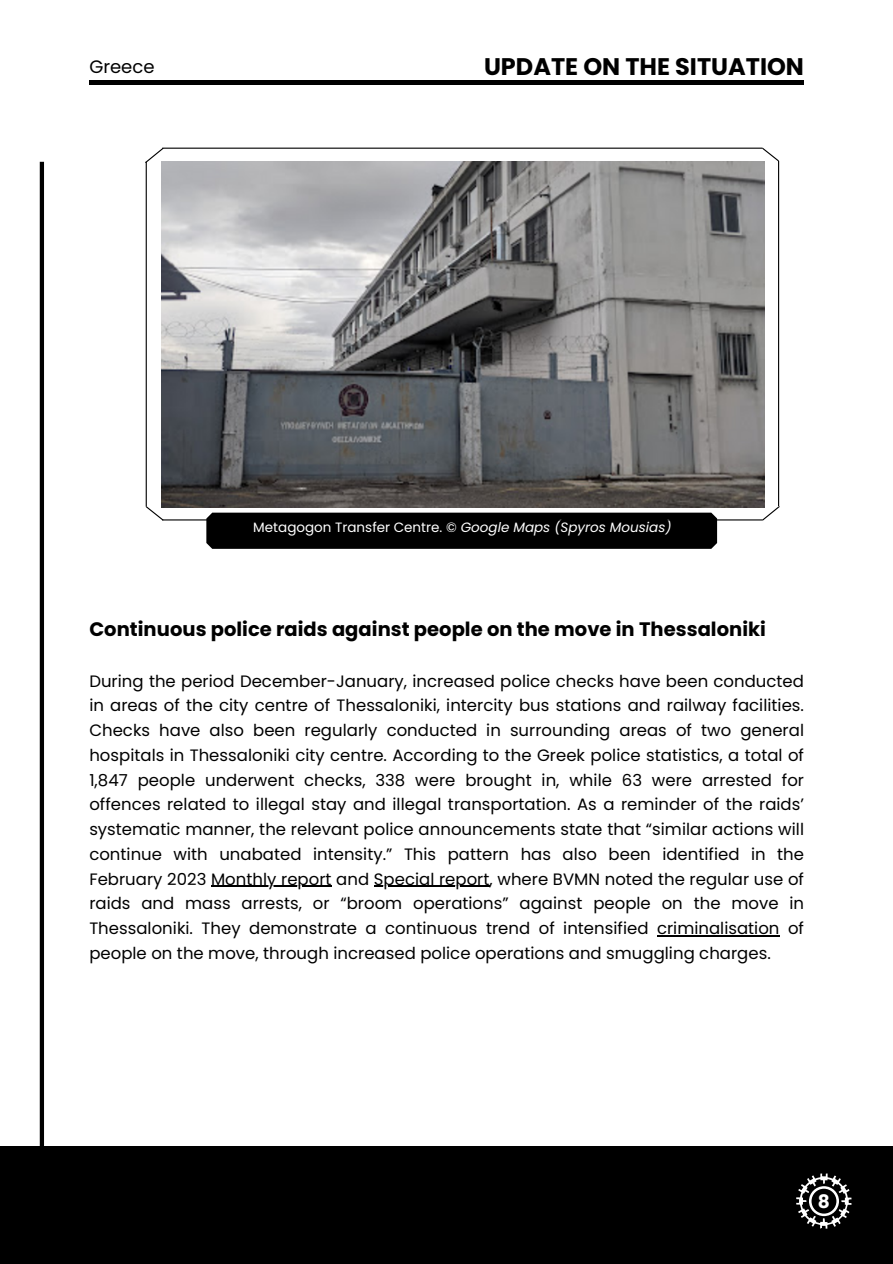
<style>
.page{position:relative;width:893px;height:1264px;background:#fff}
.page>*{position:absolute;margin:0;border:0;box-sizing:border-box;transform-origin:0 0}
.t1{font:700 24px "Poppins";color:#000}
.t2{font:700 19.5px "Poppins";color:#000}
.t3{font:700 18.6px "Poppins";color:#fff}
.t4{font:18px "Poppins";color:#000}
.t5{font:16.5px/24.8px "Poppins";color:#000;text-align:justify}
.t6{font:13.5px "Poppins";color:#fff}
.s1{font-style:italic}
</style>
<div class="page">
<hr style="left:73px;top:80px;width:778px;height:4px;background:#000">
<div style="left:0;top:1146px;width:892px;height:117px;background:#000"></div>
<svg style="left:796px;top:1173px;width:55px;height:55px"></svg>
<hr style="left:40px;top:162px;width:4px;height:1066px;background:#000">
<div style="left:206px;top:512px;width:511px;height:37px;background:#000"></div>
<div style="left:804px;top:37px;width:88px;height:104px;background:#fff"></div>
<img style="left:161px;top:161px;width:603px;height:346px">
<hr style="left:211px;top:885px;width:120px;height:1px;background:#000">
<hr style="left:374px;top:885px;width:115px;height:1px;background:#000">
<hr style="left:657px;top:935px;width:122px;height:1px;background:#000">
<div style="left:0;top:37px;width:89px;height:104px;background:#fff"></div>
<hr style="left:162px;top:148px;width:600px;height:1px;background:#000">
<hr style="left:778px;top:161px;width:1px;height:345px;background:#000">
<hr style="left:162px;top:519px;width:600px;height:1px;background:#000">
<svg style="left:760px;top:147px;width:20px;height:15px"></svg>
<hr style="left:146px;top:162px;width:1px;height:344px;background:#000">
<svg style="left:145px;top:505px;width:20px;height:16px"></svg>
<svg style="left:760px;top:505px;width:20px;height:16px"></svg>
<svg style="left:145px;top:147px;width:20px;height:17px"></svg>
<h4 class="t4" style="left:89px;top:54px;width:67px">Greece</h4>
<h1 class="t1" style="left:484px;top:49px;width:321px">UPDATE ON THE SITUATION</h1>
<p class="t6" style="left:253px;top:517px;width:419px">Metagogon Transfer Centre. © <span class="s1">Google Maps (Spyros Mousias)</span></p>
<p class="t2" style="left:89px;top:615px;width:678px">Continuous police raids against people on the move in Thessaloniki</p>
<p class="t5" style="left:89px;top:668px;width:716px">During the period December-January, increased police checks have been conducted in areas of the city centre of Thessaloniki, intercity bus stations and railway facilities.<br>Checks have also been regularly conducted in surrounding areas of two general hospitals in Thessaloniki city centre. According to the Greek police statistics, a total of 1,847 people underwent checks, 338 were brought in, while 63 were arrested for offences related to illegal stay and illegal transportation. As a reminder of the raids’ systematic manner, the relevant police announcements state that “similar actions will continue with unabated intensity.” This pattern has also been identified in the February 2023 Monthly report and Special report, where BVMN noted the regular use of</p>
<p class="t5" style="left:89px;top:891px;width:716px">raids and mass arrests, or “broom operations” against people on the move in Thessaloniki. They demonstrate a continuous trend of intensified criminalisation of people on the move, through increased police operations and smuggling charges.</p>
<h2 class="t3" style="left:817px;top:1188px;width:14px">8</h2>
</div>
